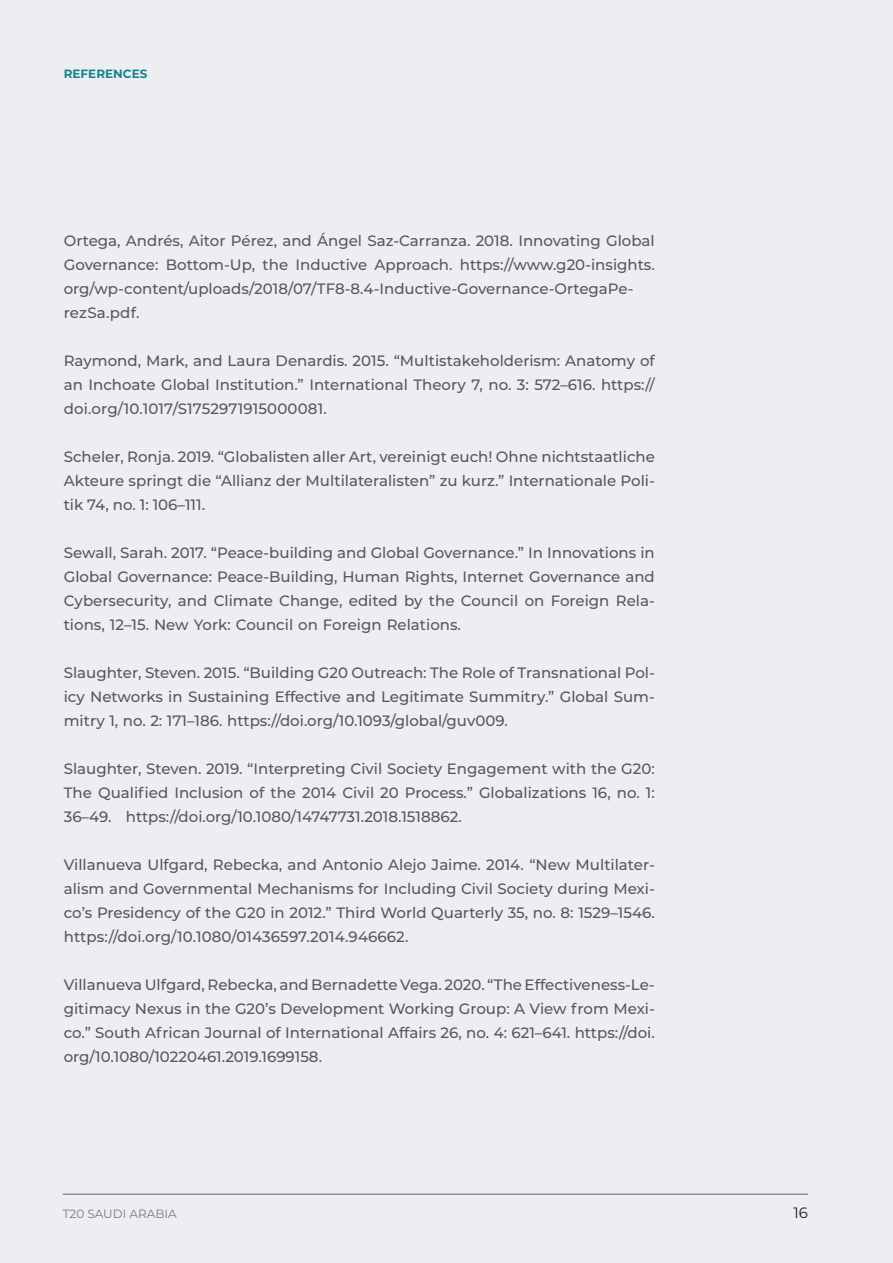
<style>
.page{position:relative;width:893px;height:1263px;background:#eceef1}
.page>*{position:absolute;margin:0;border:0;box-sizing:border-box;transform-origin:0 0}
.BULLETS{font:500 15px/24px "Montserrat";color:#57585a;text-align:justify}
.t1{font:15px "Montserrat";color:#231f20}
.t2{font:12px "Montserrat";color:#808285}
.t3{font:700 12px "Montserrat";color:#1a828c}
</style>
<div class="page">
<p class="t3" style="left:64px;top:65px;width:85px">REFERENCES</p>
<p class="BULLETS" style="left:64px;top:228px;width:593px;text-align:left">Ortega, Andrés, Aitor Pérez, and Ángel Saz-Carranza. 2018. Innovating Global Governance: Bottom-Up, the Inductive Approach. https://www.g20-insights. org/wp-content/uploads/2018/07/TF8-8.4-Inductive-Governance-OrtegaPe&shy;rezSa.pdf.</p>
<p class="BULLETS" style="left:64px;top:348px;width:593px">Raymond, Mark, and Laura Denardis. 2015. “Multistakeholderism: Anatomy of an Inchoate Global Institution.” International Theory 7, no. 3: 572–616. https:// doi.org/10.1017/S1752971915000081.</p>
<p class="BULLETS" style="left:64px;top:444px;width:593px">Scheler, Ronja. 2019. “Globalisten aller Art, vereinigt euch! Ohne nichtstaatliche Akteure springt die “Allianz der Multilateralisten” zu kurz.” Internationale Poli&shy;tik 74, no. 1: 106–111.</p>
<p class="BULLETS" style="left:64px;top:540px;width:593px">Sewall, Sarah. 2017. “Peace-building and Global Governance.” In Innovations in Global Governance: Peace-Building, Human Rights, Internet Governance and Cybersecurity, and Climate Change, edited by the Council on Foreign Rela&shy;tions, 12–15. New York: Council on Foreign Relations.</p>
<p class="BULLETS" style="left:64px;top:660px;width:593px">Slaughter, Steven. 2015. “Building G20 Outreach: The Role of Transnational Pol&shy;icy Networks in Sustaining Effective and Legitimate Summitry.” Global Sum&shy;mitry 1, no. 2: 171–186. https://doi.org/10.1093/global/guv009.</p>
<p class="BULLETS" style="left:64px;top:756px;width:593px">Slaughter, Steven. 2019. “Interpreting Civil Society Engagement with the G20:<br>The Qualified Inclusion of the 2014 Civil 20 Process.” Globalizations 16, no. 1:<br>36–49. https://doi.org/10.1080/14747731.2018.1518862.</p>
<p class="BULLETS" style="left:64px;top:852px;width:593px">Villanueva Ulfgard, Rebecka, and Antonio Alejo Jaime. 2014. “New Multilater&shy;alism and Governmental Mechanisms for Including Civil Society during Mexi&shy;co’s Presidency of the G20 in 2012.” Third World Quarterly 35, no. 8: 1529–1546. https://doi.org/10.1080/01436597.2014.946662.</p>
<p class="BULLETS" style="left:64px;top:972px;width:593px">Villanueva Ulfgard, Rebecka, and Bernadette Vega. 2020. “The Effectiveness-Le&shy;gitimacy Nexus in the G20’s Development Working Group: A View from Mexi&shy;co.” South African Journal of International Affairs 26, no. 4: 621–641. https://doi. org/10.1080/10220461.2019.1699158.</p>
<p class="t2" style="left:63px;top:1205px;width:115px">T20 SAUDI ARABIA</p>
<p class="t1" style="left:793px;top:1202px;width:16px">16</p>
</div>
